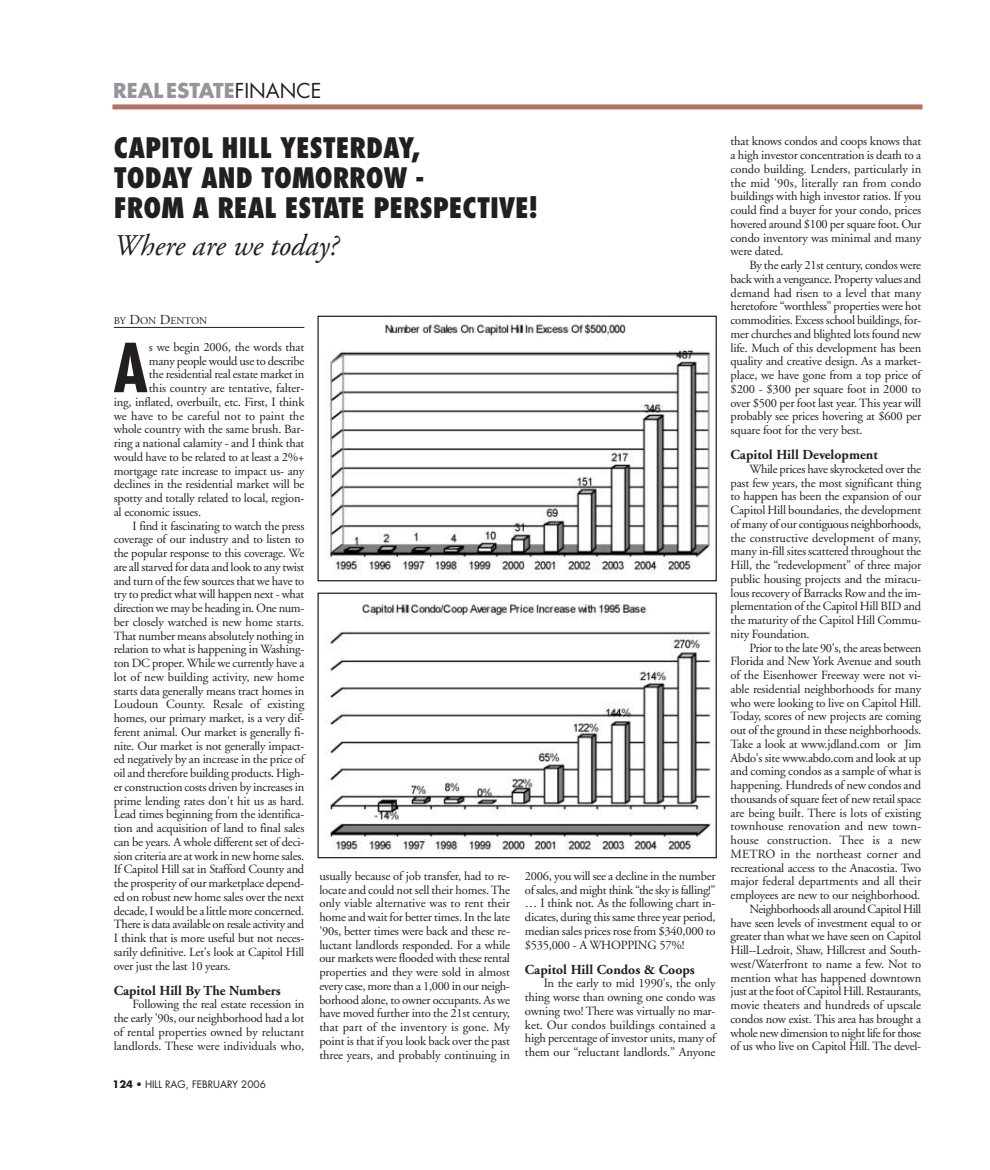
<style>
.page{position:relative;width:990px;height:1170px;background:#fff}
.page>*{position:absolute;margin:0;border:0;box-sizing:border-box;transform-origin:0 0}
.t1{font:700 condensed 65.62px "Futura";color:#231f20}
.t2{font:italic 30px "Adobe Garamond";color:#231f20}
.t3{font:800 condensed 27.5px/30px "Futura";color:#231f20}
.t4{font:700 20px "Futura";color:#939598}
.t5{font:700 13.75px "Adobe Garamond";color:#231f20}
.t6{font:12.5px/13.8px "Adobe Garamond";letter-spacing:-.02em;color:#231f20;text-align:justify}
.t7{font:12.5px "Adobe Garamond";color:#231f20}
.t8{font:12.5px "Adobe Garamond";letter-spacing:.005em;color:#231f20}
.t9{font:10.25px "Adobe Garamond";color:#231f20}
.t10{font:10px "Futura";color:#231f20}
.s1{font-weight:400;color:#231f20}
.s2{font-size:13.75px}
.s3{font-weight:700}
</style>
<div class="page">
<hr style="left:114px;top:327px;width:190px;height:1px;background:#231f20">
<div style="left:112px;top:104px;width:810px;height:5px;background:#b77065"></div>
<img style="left:328px;top:318px;width:386px;height:256px">
<div style="left:317px;top:316px;width:400px;height:265px;border:1px solid #231f20"></div>
<img style="left:325px;top:604px;width:390px;height:249px">
<div style="left:317px;top:593px;width:400px;height:265px;border:1px solid #231f20"></div>
<h3 class="t4" style="left:113px;top:81px;width:210px">REAL ESTATE<span class="s1">FINANCE</span></h3>
<h3 class="t3" style="left:114px;top:135px;width:425px">CAPITOL HILL YESTERDAY,<br>TODAY AND TOMORROW -<br>FROM A REAL ESTATE PERSPECTIVE!</h3>
<h2 class="t2" style="left:114px;top:234px;width:226px">Where are we today?</h2>
<p class="t9" style="left:114px;top:316px;width:95px">BY <span class="s2">D</span>ON <span class="s2">D</span>ENTON</p>
<h1 class="t1" style="left:113px;top:339px;width:36px">A</h1>
<p class="t6" style="left:149px;top:341px;width:157px">s we begin 2006, the words that</p>
<p class="t6" style="left:149px;top:355px;width:157px">many people would use to describe</p>
<p class="t6" style="left:149px;top:369px;width:157px">the residential real estate market in</p>
<p class="t6" style="left:149px;top:383px;width:157px">this country are tentative, falter-</p>
<p class="t6" style="left:114px;top:396px;width:192px">ing, inflated, overbuilt, etc. First, I think</p>
<p class="t8" style="left:114px;top:411px;width:192px">we have to be careful not to paint the</p>
<p class="t6" style="left:114px;top:424px;width:192px">whole country with the same brush. Bar-</p>
<p class="t6" style="left:114px;top:438px;width:192px">ring a national calamity - and I think that</p>
<p class="t6" style="left:114px;top:451px;width:192px">would have to be related to at least a 2%+</p>
<p class="t6" style="left:114px;top:465px;width:192px">mortgage rate increase to impact us- any</p>
<p class="t6" style="left:114px;top:479px;width:192px">declines in the residential market will be</p>
<p class="t6" style="left:114px;top:493px;width:192px">spotty and totally related to local, region-</p>
<p class="t6" style="left:114px;top:506px;width:89px">al economic issues.</p>
<p class="t6" style="left:132px;top:520px;width:173px">I find it fascinating to watch the press</p>
<p class="t6" style="left:114px;top:534px;width:192px">coverage of our industry and to listen to</p>
<p class="t6" style="left:114px;top:548px;width:192px">the popular response to this coverage. We</p>
<p class="t6" style="left:114px;top:561px;width:192px">are all starved for data and look to any twist</p>
<p class="t6" style="left:114px;top:575px;width:192px">and turn of the few sources that we have to</p>
<p class="t6" style="left:114px;top:589px;width:192px">try to predict what will happen next - what</p>
<p class="t6" style="left:114px;top:603px;width:192px">direction we may be heading in. One num-</p>
<p class="t6" style="left:114px;top:616px;width:192px">ber closely watched is new home starts.</p>
<p class="t6" style="left:114px;top:630px;width:192px">That number means absolutely nothing in</p>
<p class="t6" style="left:114px;top:644px;width:192px">relation to what is happening in Washing-</p>
<p class="t6" style="left:114px;top:658px;width:192px">ton DC proper. While we currently have a</p>
<p class="t7" style="left:114px;top:672px;width:192px">lot of new building activity, new home</p>
<p class="t6" style="left:114px;top:685px;width:192px">starts data generally means tract homes in</p>
<p class="t7" style="left:114px;top:699px;width:192px">Loudoun County. Resale of existing</p>
<p class="t6" style="left:114px;top:713px;width:192px">homes, our primary market, is a very dif-</p>
<p class="t6" style="left:114px;top:726px;width:192px">ferent animal. Our market is generally fi-</p>
<p class="t6" style="left:114px;top:740px;width:192px">nite. Our market is not generally impact-</p>
<p class="t6" style="left:114px;top:754px;width:192px">ed negatively by an increase in the price of</p>
<p class="t6" style="left:114px;top:768px;width:192px">oil and therefore building products. High-</p>
<p class="t6" style="left:114px;top:781px;width:192px">er construction costs driven by increases in</p>
<p class="t6" style="left:114px;top:795px;width:192px">prime lending rates don't hit us as hard.</p>
<p class="t6" style="left:114px;top:809px;width:192px">Lead times beginning from the identifica-</p>
<p class="t6" style="left:114px;top:823px;width:192px">tion and acquisition of land to final sales</p>
<p class="t6" style="left:114px;top:836px;width:192px">can be years. A whole different set of deci-</p>
<p class="t6" style="left:114px;top:850px;width:192px">sion criteria are at work in new home sales.</p>
<p class="t6" style="left:114px;top:864px;width:192px">If Capitol Hill sat in Stafford County and</p>
<p class="t6" style="left:114px;top:878px;width:192px">the prosperity of our marketplace depend-</p>
<p class="t6" style="left:114px;top:891px;width:192px">ed on robust new home sales over the next</p>
<p class="t6" style="left:114px;top:905px;width:192px">decade, I would be a little more concerned.</p>
<p class="t6" style="left:114px;top:919px;width:192px">There is data available on resale activity and</p>
<p class="t6" style="left:114px;top:933px;width:192px">I think that is more useful but not neces-</p>
<p class="t6" style="left:114px;top:946px;width:192px">sarily definitive. Let's look at Capitol Hill</p>
<p class="t6" style="left:114px;top:960px;width:119px">over just the last 10 years.</p>
<p class="t5" style="left:114px;top:985px;width:169px">Capitol Hill By The Numbers</p>
<p class="t6" style="left:114px;top:999px;width:192px;text-indent:19px">Following the real estate recession in the early '90s, our neighborhood had a lot of rental properties owned by reluctant landlords. These were individuals who,</p>
<p class="t10" style="left:112px;top:1080px;width:155px"><span class="s3">124</span> • HILL RAG, FEBRUARY 2006</p>
<p class="t6" style="left:319px;top:870px;width:192px">usually because of job transfer, had to re&shy;locate and could not sell their homes. The only viable alternative was to rent their home and wait for better times. In the late '90s, better times were back and these re&shy;luctant landlords responded. For a while our markets were flooded with these rental properties and they were sold in almost every case, more than a 1,000 in our neigh&shy;borhood alone, to owner occupants. As we have moved further into the 21st century, that part of the inventory is gone. My point is that if you look back over the past three years, and probably continuing in</p>
<p class="t6" style="left:525px;top:870px;width:192px">2006, you will see a decline in the number of sales, and might think “the sky is falling!” … I think not. As the following chart in&shy;dicates, during this same three year period, median sales prices rose from $340,000 to $535,000 - A WHOPPING 57%!</p>
<p class="t5" style="left:525px;top:964px;width:171px">Capitol Hill Condos &amp; Coops</p>
<p class="t6" style="left:525px;top:978px;width:192px;text-indent:19px">In the early to mid 1990's, the only thing worse than owning one condo was owning two! There was virtually no mar&shy;ket. Our condos buildings contained a high percentage of investor units, many of them our “reluctant landlords.” Anyone</p>
<p class="t6" style="left:731px;top:136px;width:192px">that knows condos and coops knows that a high investor concentration is death to a condo building. Lenders, particularly in the mid '90s, literally ran from condo buildings with high investor ratios. If you could find a buyer for your condo, prices hovered around $100 per square foot. Our condo inventory was minimal and many were dated.</p>
<p class="t6" style="left:731px;top:259px;width:192px;text-indent:19px">By the early 21st century, condos were back with a vengeance. Property values and demand had risen to a level that many heretofore “worthless” properties were hot commodities. Excess school buildings, for&shy;mer churches and blighted lots found new life. Much of this development has been quality and creative design. As a market&shy;place, we have gone from a top price of $200 - $300 per square foot in 2000 to over $500 per foot last year. This year will probably see prices hovering at $600 per square foot for the very best.</p>
<p class="t5" style="left:731px;top:449px;width:149px">Capitol Hill Development</p>
<p class="t6" style="left:731px;top:463px;width:192px;text-indent:19px">While prices have skyrocketed over the past few years, the most significant thing to happen has been the expansion of our Capitol Hill boundaries, the development of many of our contiguous neighborhoods, the constructive development of many, many in-fill sites scattered throughout the Hill, the “redevelopment” of three major public housing projects and the miracu&shy;lous recovery of Barracks Row and the im&shy;plementation of the Capitol Hill BID and the maturity of the Capitol Hill Commu&shy;nity Foundation.</p>
<p class="t6" style="left:731px;top:642px;width:192px;text-align:right">Prior to the late 90's, the areas between Florida and New York Avenue and south of the Eisenhower Freeway were not vi&shy;able residential neighborhoods for many who were looking to live on Capitol Hill.<br>Today, scores of new projects are coming out of the ground in these neighborhoods.<br>Take a look at www.jdland.com or Jim Abdo's site www.abdo.com and look at up and coming condos as a sample of what is happening. Hundreds of new condos and thousands of square feet of new retail space are being built. There is lots of existing townhouse renovation and new town&shy;house construction. Thee is a new METRO in the northeast corner and recreational access to the Anacostia. Two major federal departments and all their employees are new to our neighborhood.<br>Neighborhoods all around Capitol Hill have seen levels of investment equal to or greater than what we have seen on Capitol Hill--Ledroit, Shaw, Hillcrest and South&shy;west/Waterfront to name a few. Not to mention what has happened downtown just at the foot of Capitol Hill. Restaurants, movie theaters and hundreds of upscale condos now exist. This area has brought a whole new dimension to night life for those of us who live on Capitol Hill. The devel-</p>
</div>
